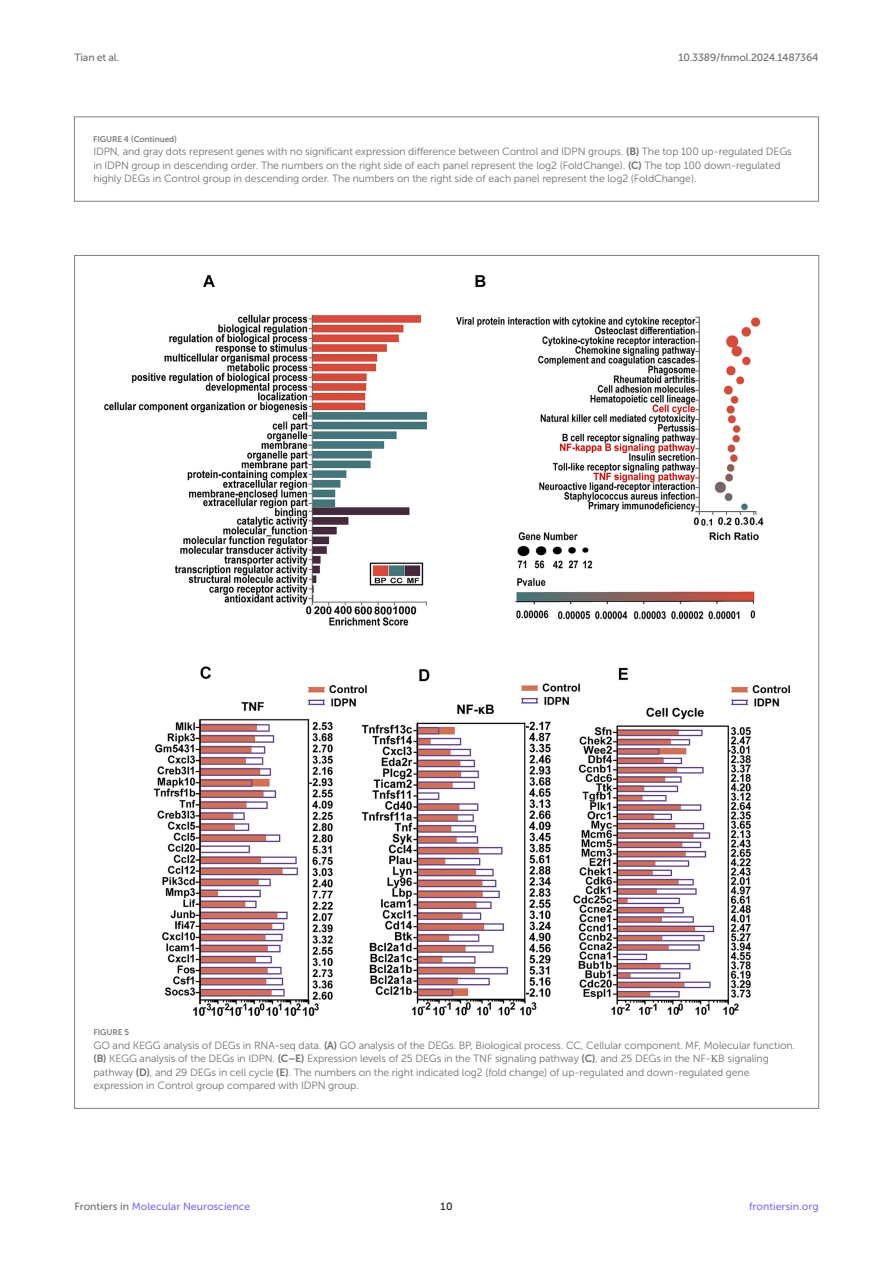
<style>
.page{position:relative;width:893px;height:1263px;background:#fff}
.page>*{position:absolute;margin:0;border:0;box-sizing:border-box;transform-origin:0 0}
.FIG_LEG{font:10.5px/13.5px "Museo Sans 300";letter-spacing:-.01em;color:#706f70}
.t1{font:10.5px "Museo Sans 500";color:#856df0}
.t2{font:10.5px "Museo Sans 500";letter-spacing:-.015em;color:#706f70}
.t3{font:10.5px "Museo Sans 500";color:#1b1c1b}
.FIG_HD_CONT{font:8.25px "Museo Sans 700";letter-spacing:-.01em;color:#7e7f7f}
.FIG_HD{font:8.25px "Museo Sans 700";letter-spacing:-.01em;color:#7e7f7f}
.s1{font-family:"Museo Sans 700"}
.s2{font-family:"STIX General"}
.s3{color:#706f70}
</style>
<div class="page">
<img style="left:104px;top:275px;width:686px;height:741px">
<p class="t2" style="left:74px;top:51px;width:46px">Tian et al.</p>
<p class="t2" style="left:678px;top:51px;width:142px">10.3389/fnmol.2024.1487364</p>
<p class="FIG_HD_CONT" style="left:93px;top:134px;width:85px">FIGURE 4 (Continued)</p>
<p class="FIG_LEG" style="left:93px;top:145px;width:700px">IDPN, and gray dots represent genes with no significant expression difference between Control and IDPN groups. <span class="s1">(B)</span> The top 100 up-regulated DEGs in IDPN group in descending order. The numbers on the right side of each panel represent the log2 (FoldChange). <span class="s1">(C)</span> The top 100 down-regulated highly DEGs in Control group in descending order. The numbers on the right side of each panel represent the log2 (FoldChange).</p>
<p class="FIG_HD" style="left:94px;top:1028px;width:37px">FIGURE 5</p>
<p class="FIG_LEG" style="left:94px;top:1039px;width:703px">GO and KEGG analysis of DEGs in RNA-seq data. <span class="s1">(A)</span> GO analysis of the DEGs. BP, Biological process. CC, Cellular component. MF, Molecular function. <span class="s1">(B)</span> KEGG analysis of the DEGs in IDPN. <span class="s1">(C–E)</span> Expression levels of 25 DEGs in the TNF signaling pathway <span class="s1">(C)</span>, and 25 DEGs in the NF-<span class="s2">Κ</span>B signaling pathway <span class="s1">(D)</span>, and 29 DEGs in cell cycle <span class="s1">(E)</span>. The numbers on the right indicated log2 (fold change) of up-regulated and down-regulated gene expression in Control group compared with IDPN group.</p>
<p class="t1" style="left:74px;top:1200px;width:177px"><span class="s3">Frontiers in</span> Molecular Neuroscience</p>
<p class="t3" style="left:440px;top:1200px;width:14px">10</p>
<p class="t1" style="left:749px;top:1200px;width:71px">frontiersin.org</p>
</div>
